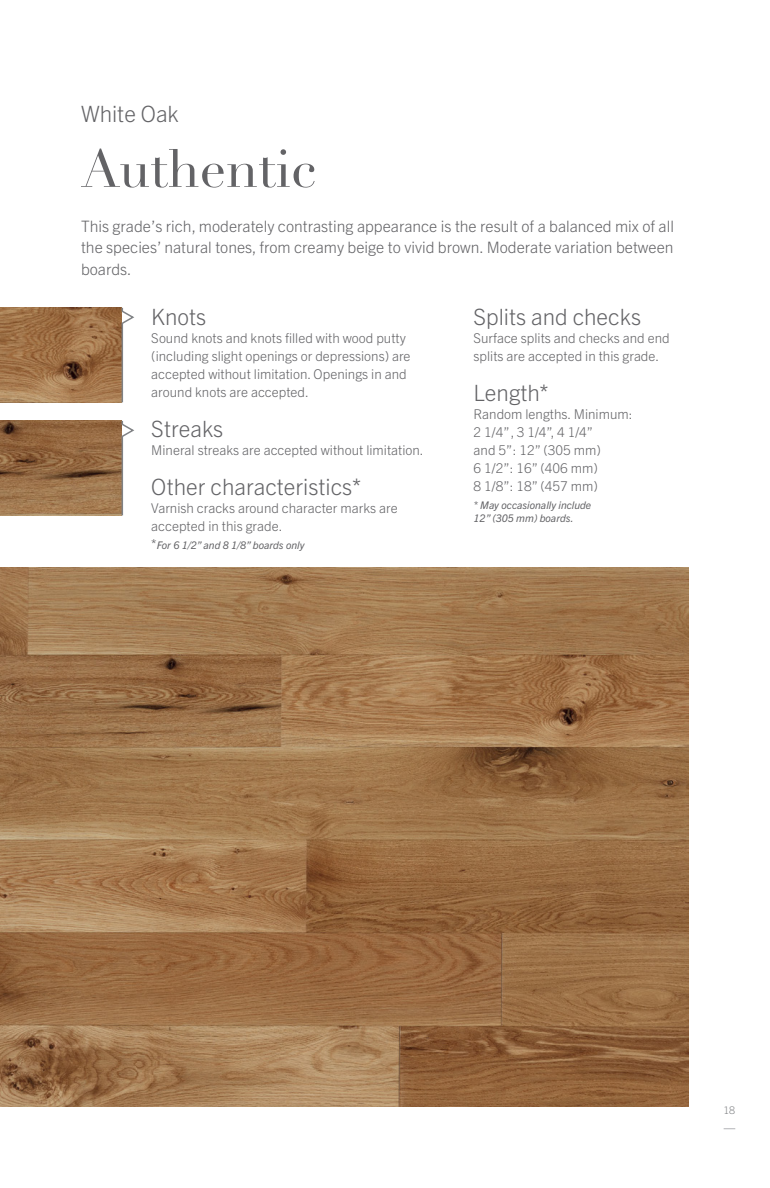
<style>
.page{position:relative;width:770px;height:1188px;background:#fff}
.page>*{position:absolute;margin:0;border:0;box-sizing:border-box;transform-origin:0 0}
.Titre{font:52.5px "Didot";color:#636366}
.t1{font:300 22.5px "Trade Gothic Next LT Pro";color:#636366}
.t2{font:300 15.75px/21.8px "Trade Gothic Next LT Pro";color:#636366;text-align:justify}
.t3{font:300 13.5px/18px "Trade Gothic Next LT Pro";color:#636366}
.Note{font:italic 10.5px/12.6px "Trade Gothic Next LT Pro";color:#636366}
.t4{font:300 10.5px "Trade Gothic Next LT Pro";color:#808285}
.s1{font-weight:300;font-style:normal;font-size:13.5px}
</style>
<div class="page">
<svg style="left:723px;top:1128px;width:12px;height:1px"></svg>
<img style="left:0;top:308px;width:121px;height:94px">
<svg style="left:121px;top:307px;width:13px;height:96px"></svg>
<img style="left:0;top:567px;width:688px;height:540px">
<img style="left:0;top:421px;width:121px;height:94px">
<svg style="left:121px;top:420px;width:13px;height:96px"></svg>
<p class="t1" style="left:81px;top:98px;width:99px">White Oak</p>
<p class="Titre" style="left:81px;top:137px;width:237px">Authentic</p>
<p class="t2" style="left:81px;top:214px;width:594px">This grade’s rich, moderately contrasting appearance is the result of a balanced mix of all the species’ natural tones, from creamy beige to vivid brown. Moderate variation between boards.</p>
<p class="t1" style="left:151px;top:301px;width:56px">Knots</p>
<p class="t3" style="left:151px;top:328px;width:261px">Sound knots and knots filled with wood putty (including slight openings or depressions) are accepted without limitation. Openings in and around knots are accepted.</p>
<p class="t1" style="left:151px;top:413px;width:73px">Streaks</p>
<p class="t3" style="left:151px;top:440px;width:274px">Mineral streaks are accepted without limitation.</p>
<p class="t1" style="left:151px;top:471px;width:211px">Other characteristics*</p>
<p class="t3" style="left:151px;top:498px;width:248px">Varnish cracks around character marks are accepted in this grade.</p>
<p class="Note" style="left:151px;top:538px;width:155px"><span class="s1">*</span>For 6 1/2” and 8 1/8” boards only</p>
<p class="t1" style="left:473px;top:301px;width:169px">Splits and checks</p>
<p class="t3" style="left:473px;top:328px;width:198px">Surface splits and checks and end splits are accepted in this grade.</p>
<p class="t1" style="left:473px;top:377px;width:77px">Length*</p>
<p class="t3" style="left:473px;top:404px;width:160px">Random lengths. Minimum:</p>
<p class="t3" style="left:473px;top:422px;width:121px">2 1/4”, 3 1/4”, 4 1/4”</p>
<p class="t3" style="left:473px;top:440px;width:129px">and 5”: 12” (305 mm)</p>
<p class="t3" style="left:473px;top:458px;width:126px">6 1/2”: 16” (406 mm)</p>
<p class="t3" style="left:473px;top:476px;width:126px">8 1/8”: 18” (457 mm)</p>
<p class="Note" style="left:473px;top:498px;width:119px">* May occasionally include<br>12” (305 mm) boards.</p>
<p class="t4" style="left:723px;top:1103px;width:13px">18</p>
</div>
